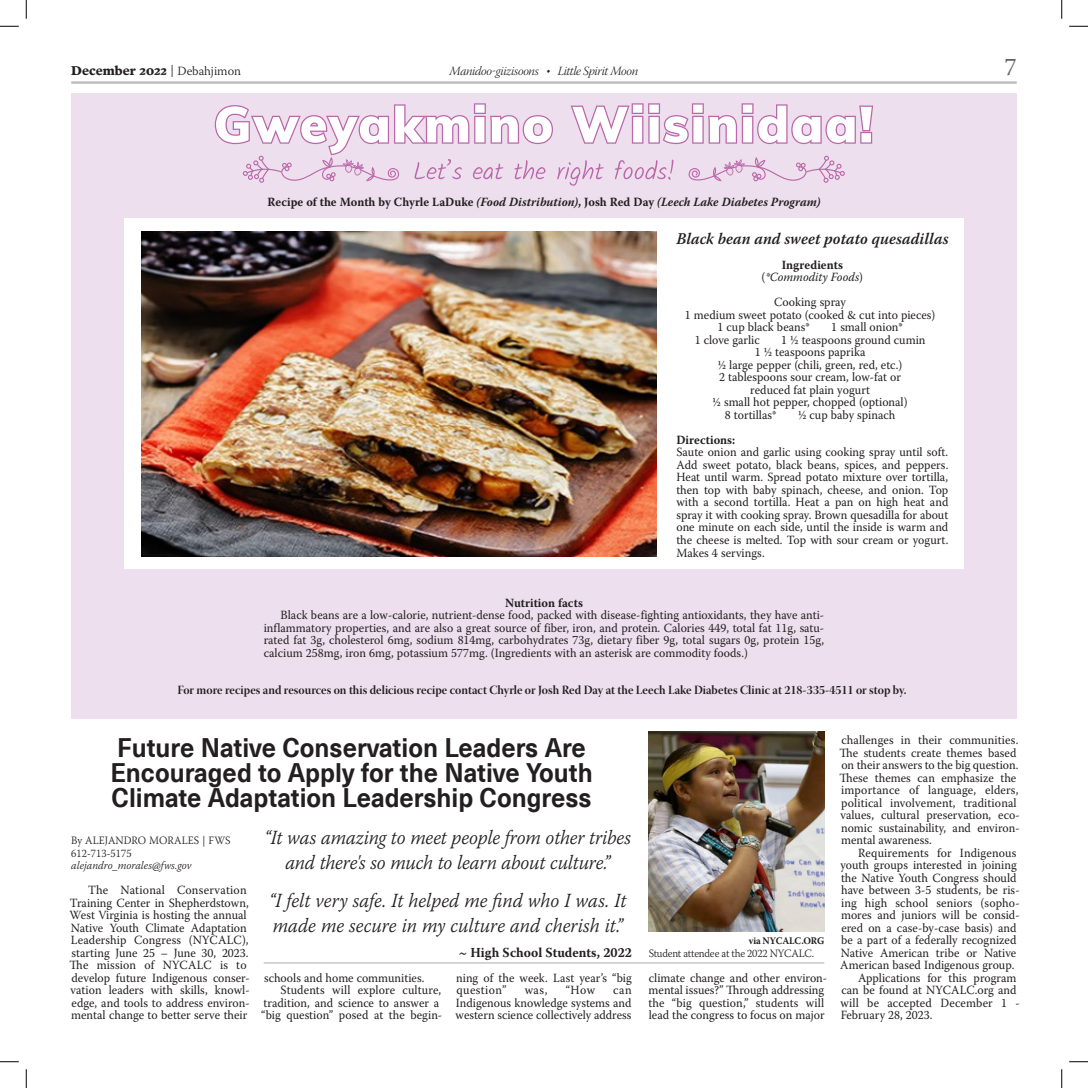
<style>
.page{position:relative;width:1088px;height:1088px;background:#fff}
.page>*{position:absolute;margin:0;border:0;box-sizing:border-box;transform-origin:0 0}
.Main_Text{font:700 26.25px/25px "Neue Haas Unica Pro";color:#231f20;scale:.95 1}
.t1{font:25px "Warnock Pro";color:#636366;scale:.95 1}
.Main_Text-2{font:italic 300 20px/25px "Warnock Pro";letter-spacing:-.005em;color:#231f20;text-align:center;scale:.95 1}
.Main_Text-3{font:italic 600 16.25px "Warnock Pro";color:#231f20;scale:.95 1}
.Main_Text-4{font:700 13.75px "Warnock Pro";color:#231f20;scale:.95 1}
.Main_Text-5{font:12.5px/12.5px "Warnock Pro";color:#231f20;scale:.95 1}
.Main_Text-6{font:12.5px "Warnock Pro Bold Disp";color:#231f20;scale:.95 1}
.Main_Text-7{font:italic 700 12.5px "Warnock Pro";letter-spacing:.005em;color:#231f20;scale:.95 1}
.Main_Text-8{font:700 12.5px "Warnock Pro";color:#231f20;scale:.95 1}
.t2{font:12.5px "Warnock Pro Light It Subh";letter-spacing:-.025em;color:#231f20}
.t3{font:700 12.5px "Poynter Text";color:#231f20}
.Main_Text-9{font:italic 12.5px "Warnock Pro";letter-spacing:.005em;color:#231f20;scale:.95 1}
.Main_Text-10{font:300 11.25px "Warnock Pro";color:#231f20;scale:.95 1}
.Heading_news_title{font:300 11.25px "Warnock Pro";letter-spacing:-.02em;color:#231f20;scale:.95 1}
.Main_Text-11{font:italic 300 11.25px "Warnock Pro";color:#231f20;scale:.95 1}
.Heading_news_title-2{font:700 10px "Warnock Pro";letter-spacing:-.015em;color:#231f20;scale:.95 1}
.s1{font-family:"Warnock Pro";font-weight:300}
.s2{font-style:normal}
</style>
<div class="page">
<hr style="left:71px;top:81px;width:945px;height:3px;background:#bcbdc0">
<div style="left:71px;top:94px;width:945px;height:625px;background:#eddfed"></div>
<div style="left:124px;top:219px;width:839px;height:350px;background:#fff"></div>
<img style="left:141px;top:231px;width:515px;height:325px">
<hr style="left:264px;top:962px;width:560px;height:1px;background:#bcbdc0">
<svg style="left:215px;top:103px;width:658px;height:83px"></svg>
<img style="left:648px;top:731px;width:176px;height:200px">
<svg style="left:0;top:25px;width:19px;height:2px"></svg>
<svg style="left:1069px;top:25px;width:19px;height:2px"></svg>
<svg style="left:0;top:1061px;width:19px;height:1px"></svg>
<svg style="left:1069px;top:1061px;width:19px;height:1px"></svg>
<svg style="left:25px;top:0;width:2px;height:19px"></svg>
<svg style="left:25px;top:1069px;width:2px;height:19px"></svg>
<svg style="left:1061px;top:0;width:1px;height:19px"></svg>
<svg style="left:1061px;top:1069px;width:1px;height:19px"></svg>
<p class="t3" style="left:71px;top:65px;width:171px">December 2022 <span class="s1">| Debahjimon</span></p>
<p class="t2" style="left:449px;top:64px;width:190px">Manidoo-giizisoons • Little Spirit Moon</p>
<h2 class="t1" style="left:1004px;top:52px;width:14px">7</h2>
<p class="Main_Text-7" style="left:267px;top:195px;width:583px"><span class="s2">Recipe of the Month by Chyrle LaDuke</span> (Food Distribution)<span class="s2">, Josh Red Day</span> (Leech Lake Diabetes Program)</p>
<p class="Main_Text-3" style="left:676px;top:229px;width:288px">Black bean and sweet potato quesadillas</p>
<p class="Main_Text-8" style="left:781px;top:257px;width:66px">Ingredients</p>
<p class="Main_Text-9" style="left:761px;top:270px;width:108px"><span class="s2">(</span>*Commodity Foods<span class="s2">)</span></p>
<p class="Main_Text-5" style="left:774px;top:296px;width:77px">Cooking spray</p>
<p class="Main_Text-5" style="left:685px;top:308px;width:265px">1 medium sweet potato (cooked &amp; cut into pieces)</p>
<p class="Main_Text-5" style="left:717px;top:321px;width:99px">1 cup black beans*</p>
<p class="Main_Text-5" style="left:831px;top:321px;width:77px">1 small onion*</p>
<p class="Main_Text-5" style="left:694px;top:333px;width:70px">1 clove garlic</p>
<p class="Main_Text-5" style="left:781px;top:333px;width:153px">1 ½ teaspoons ground cumin</p>
<p class="Main_Text-5" style="left:754px;top:346px;width:118px">1 ½ teaspoons paprika</p>
<p class="Main_Text-5" style="left:717px;top:358px;width:196px">½ large pepper (chili, green, red, etc.)</p>
<p class="Main_Text-5" style="left:719px;top:371px;width:193px">2 tablespoons sour cream, low-fat or</p>
<p class="Main_Text-5" style="left:750px;top:383px;width:126px">reduced fat plain yogurt</p>
<p class="Main_Text-5" style="left:712px;top:396px;width:207px">½ small hot pepper, chopped (optional)</p>
<p class="Main_Text-5" style="left:725px;top:408px;width:56px">8 tortillas*</p>
<p class="Main_Text-5" style="left:798px;top:408px;width:104px">½ cup baby spinach</p>
<p class="Main_Text-8" style="left:676px;top:432px;width:63px">Directions:</p>
<p class="Main_Text-5" style="left:676px;top:446px;width:288px;text-align:justify">Saute onion and garlic using cooking spray until soft.<br>Add sweet potato, black beans, spices, and peppers.<br>Heat until warm. Spread potato mixture over tortilla, then top with baby spinach, cheese, and onion. Top with a second tortilla. Heat a pan on high heat and spray it with cooking spray. Brown quesadilla for about one minute on each side, until the inside is warm and the cheese is melted. Top with sour cream or yogurt.<br>Makes 4 servings.</p>
<p class="Main_Text-8" style="left:505px;top:595px;width:84px">Nutrition facts</p>
<p class="Main_Text-5" style="left:264px;top:608px;width:591px;text-align:justify;text-indent:17px">Black beans are a low-calorie, nutrient-dense food, packed with disease-fighting antioxidants, they have anti&shy;inflammatory properties, and are also a great source of fiber, iron, and protein. Calories 449, total fat 11g, satu&shy;rated fat 3g, cholesterol 6mg, sodium 814mg, carbohydrates 73g, dietary fiber 9g, total sugars 0g, protein 15g, calcium 258mg, iron 6mg, potassium 577mg. (Ingredients with an asterisk are commodity foods.)</p>
<p class="Main_Text-6" style="left:177px;top:682px;width:769px">For more recipes and resources on this delicious recipe contact Chyrle or Josh Red Day at the Leech Lake Diabetes Clinic at 218-335-4511 or stop by.</p>
<p class="Main_Text" style="left:110px;top:735px;width:509px">Future Native Conservation Leaders Are<br>Encouraged to Apply for the Native Youth<br>Climate Adaptation Leadership Congress</p>
<p class="Main_Text-10" style="left:71px;top:833px;width:169px">By ALEJANDRO MORALES | FWS</p>
<p class="Main_Text-10" style="left:71px;top:846px;width:65px">612-713-5175</p>
<p class="Main_Text-11" style="left:71px;top:858px;width:128px">alejandro_morales@fws.gov</p>
<p class="Main_Text-5" style="left:70px;top:883px;width:191px;text-indent:19px">The National Conservation<br>Training Center in Shepherdstown,<br>West Virginia is hosting the annual<br>Native Youth Climate Adaptation<br>Leadership Congress (NYCALC), starting June 25 – June 30, 2023.<br>The mission of NYCALC is to develop future Indigenous conser&shy;vation leaders with skills, knowl&shy;edge, and tools to address environ&shy;mental change to better serve their</p>
<p class="Main_Text-2" style="left:264px;top:824px;width:387px">“It was amazing to meet people from other tribes and there's so much to learn about culture.”</p>
<p class="Main_Text-2" style="left:269px;top:887px;width:378px;text-align:left">“I felt very safe. It helped me find who I was. It made me secure in my culture and cherish it.”</p>
<p class="Main_Text-5" style="left:264px;top:971px;width:170px">schools and home communities.</p>
<p class="Main_Text-5" style="left:261px;top:983px;width:192px;text-indent:19px">Students will explore culture, tradition, and science to answer a “big question” posed at the begin-</p>
<p class="Main_Text-4" style="left:459px;top:943px;width:183px">~ High School Students, 2022</p>
<p class="Main_Text-5" style="left:456px;top:971px;width:186px">ning of the week. Last year’s “big question”</p>
<p class="Main_Text-5" style="left:524px;top:983px;width:26px">was,</p>
<p class="Main_Text-5" style="left:566px;top:983px;width:32px">“How</p>
<p class="Main_Text-5" style="left:455px;top:983px;width:187px;text-align:justify;text-indent:158px">can Indigenous knowledge systems and western science collectively address</p>
<p class="Heading_news_title-2" style="left:749px;top:934px;width:81px">via NYCALC.ORG</p>
<p class="Heading_news_title" style="left:648px;top:946px;width:176px">Student attendee at the 2022 NYCALC.</p>
<p class="Main_Text-5" style="left:648px;top:971px;width:189px">climate change and other environ&shy;mental issues?” Through addressing the “big question,” students will lead the congress to focus on major</p>
<p class="Main_Text-5" style="left:839px;top:733px;width:191px">challenges in their communities.<br>The students create themes based on their answers to the big question.<br>These themes can emphasize the importance of language, elders, political involvement, traditional values, cultural preservation, eco&shy;nomic sustainability, and environ&shy;mental awareness.</p>
<p class="Main_Text-5" style="left:840px;top:846px;width:190px;text-indent:18px">Requirements for Indigenous youth groups interested in joining the Native Youth Congress should have between 3-5 students, be ris&shy;ing high school seniors (sopho&shy;mores and juniors will be consid&shy;ered on a case-by-case basis) and be a part of a federally recognized Native American tribe or Native American based Indigenous group.</p>
<p class="Main_Text-5" style="left:840px;top:971px;width:190px;text-indent:17px">Applications for this program can be found at NYCALC.org and will be accepted December 1 -<br>February 28, 2023.</p>
</div>
